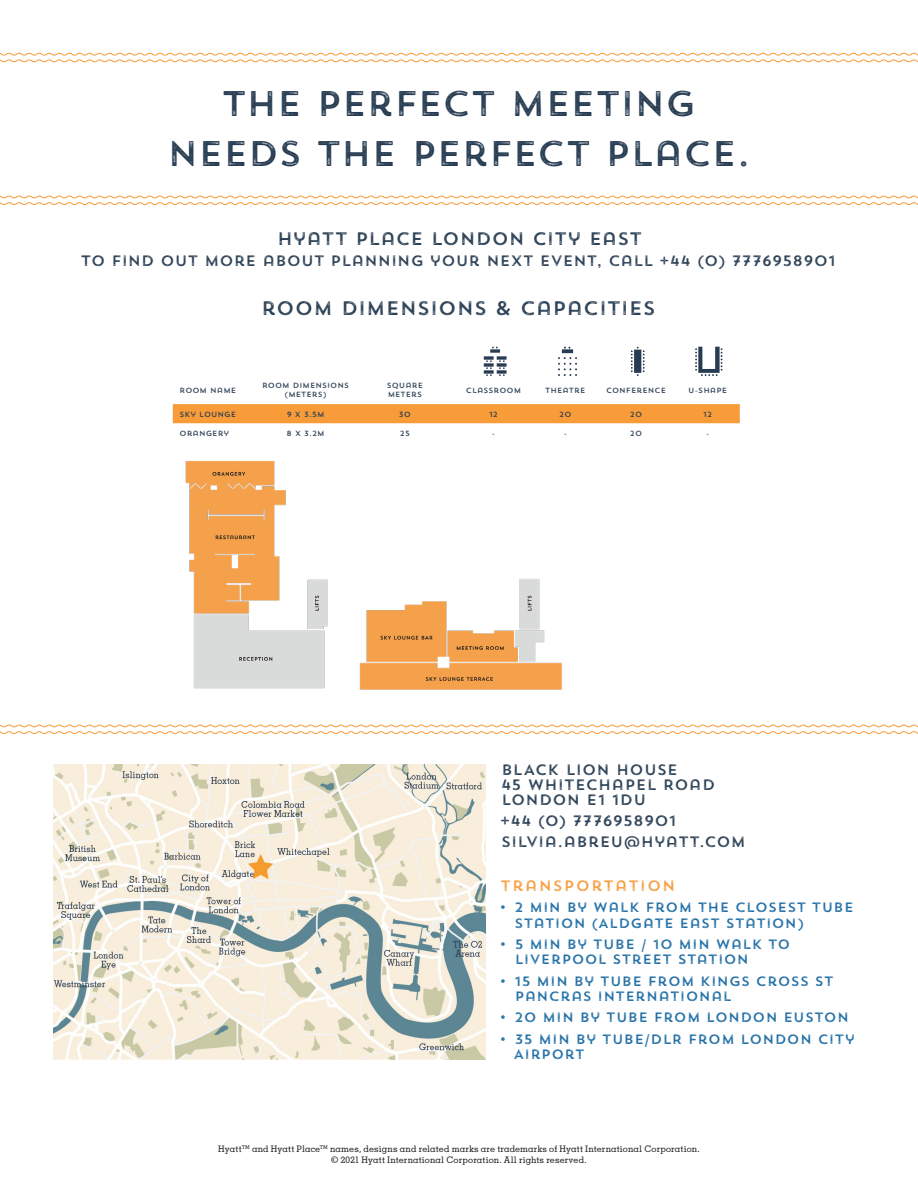
<style>
.page{position:relative;width:918px;height:1188px;background:#fff}
.page>*{position:absolute;margin:0;border:0;box-sizing:border-box;transform-origin:0 0}
.Page_Title__blue{font:35.55px "Trend Rh Sans One";letter-spacing:-.02em;color:#273c52}
.t1{font:19.5px "Trend Rh Sans One";letter-spacing:-.005em;color:#273c52}
.Property_Name_Transp{font:18px "Trend Rh Sans One";color:#273c52}
.Plan_Event_Phone{font:15px "Trend Rh Sans One";color:#273c52}
.Address_Phone_URL{font:15px/15px "Trend Rh Sans One";letter-spacing:.01em;color:#263d52}
.Address_Phone_URL-2{font:15px/21px "Trend Rh Sans One";color:#273c52}
.Subheads__orange{font:15px "Trend Rh Sans One";letter-spacing:.06em;color:#f89b39}
.t2{font:13.5px/15.8px "Trend Rh Sans One";letter-spacing:.015em;color:#1b6ba4}
.Copyright_Lingo__blu{font:500 9px "Memphis";letter-spacing:.01em;color:#231f20}
.t3{font:7.5px/9px "Trend Rh Sans One";color:#273c52}
</style>
<div class="page">
<svg style="left:0;top:724px;width:918px;height:10px"></svg>
<svg style="left:0;top:195px;width:918px;height:10px"></svg>
<svg style="left:0;top:52px;width:918px;height:11px"></svg>
<div style="left:173px;top:404px;width:567px;height:19px;background:#f89b39"></div>
<svg style="left:562px;top:349px;width:11px;height:4px"></svg>
<svg style="left:558px;top:357px;width:19px;height:19px"></svg>
<svg style="left:490px;top:349px;width:10px;height:4px"></svg>
<svg style="left:484px;top:356px;width:10px;height:4px"></svg>
<svg style="left:484px;top:363px;width:10px;height:4px"></svg>
<svg style="left:486px;top:360px;width:6px;height:16px"></svg>
<svg style="left:484px;top:370px;width:10px;height:4px"></svg>
<svg style="left:497px;top:356px;width:10px;height:4px"></svg>
<svg style="left:497px;top:363px;width:10px;height:4px"></svg>
<svg style="left:499px;top:360px;width:6px;height:16px"></svg>
<svg style="left:497px;top:370px;width:10px;height:4px"></svg>
<svg style="left:631px;top:347px;width:14px;height:29px"></svg>
<svg style="left:695px;top:347px;width:28px;height:29px"></svg>
<img style="left:54px;top:765px;width:432px;height:294px">
<img style="left:185px;top:461px;width:377px;height:229px">
<p class="Page_Title__blue" style="left:222px;top:81px;width:476px">THE PERFECT MEETING</p>
<p class="Page_Title__blue" style="left:167px;top:130px;width:585px">NEEDS THE PERFECT PLACE.</p>
<p class="Property_Name_Transp" style="left:277px;top:227px;width:367px">HYATT PLACE LONDON CITY EAST</p>
<p class="Plan_Event_Phone" style="left:81px;top:251px;width:757px">TO FIND OUT MORE ABOUT PLANNING YOUR NEXT EVENT, CALL +44 (0) 7776958901</p>
<p class="t3" style="left:180px;top:386px;width:58px">ROOM NAME</p>
<p class="t1" style="left:261px;top:296px;width:396px">ROOM DIMENSIONS &amp; CAPACITIES</p>
<p class="t3" style="left:262px;top:381px;width:89px">ROOM DIMENSIONS</p>
<p class="t3" style="left:284px;top:390px;width:44px">(METERS)</p>
<p class="t3" style="left:387px;top:381px;width:38px">SQUARE<br>METERS</p>
<p class="t3" style="left:466px;top:386px;width:57px">CLASSROOM</p>
<p class="t3" style="left:545px;top:386px;width:42px">THEATRE</p>
<p class="t3" style="left:606px;top:386px;width:61px">CONFERENCE</p>
<p class="t3" style="left:688px;top:386px;width:41px">U-SHAPE</p>
<p class="t3" style="left:180px;top:409px;width:58px">SKY LOUNGE</p>
<p class="t3" style="left:287px;top:409px;width:39px">9 X 3.5M</p>
<p class="t3" style="left:399px;top:409px;width:14px">30</p>
<p class="t3" style="left:489px;top:409px;width:11px">12</p>
<p class="t3" style="left:559px;top:409px;width:14px">20</p>
<p class="t3" style="left:630px;top:409px;width:14px">20</p>
<p class="t3" style="left:703px;top:409px;width:11px">12</p>
<p class="t3" style="left:180px;top:428px;width:51px">ORANGERY</p>
<p class="t3" style="left:287px;top:428px;width:40px">8 X 3.2M</p>
<p class="t3" style="left:400px;top:428px;width:12px">25</p>
<p class="t3" style="left:492px;top:428px;width:5px">-</p>
<p class="t3" style="left:563px;top:428px;width:5px">-</p>
<p class="t3" style="left:630px;top:428px;width:14px">20</p>
<p class="t3" style="left:706px;top:428px;width:5px">-</p>
<p class="Address_Phone_URL" style="left:501px;top:762px;width:216px">BLACK LION HOUSE<br>45 WHITECHAPEL ROAD<br>LONDON E1 1DU</p>
<p class="Address_Phone_URL-2" style="left:500px;top:810px;width:247px">+44 (0) 7776958901<br>SILVIA.ABREU@HYATT.COM</p>
<p class="Subheads__orange" style="left:501px;top:876px;width:177px">TRANSPORTATION</p>
<p class="t2" style="left:515px;top:899px;width:341px;text-indent:-15px">• 2 MIN BY WALK FROM THE CLOSEST TUBE<br>STATION (ALDGATE EAST STATION)</p>
<p class="t2" style="left:515px;top:936px;width:277px;text-indent:-15px">• 5 MIN BY TUBE / 10 MIN WALK TO<br>LIVERPOOL STREET STATION</p>
<p class="t2" style="left:515px;top:973px;width:320px;text-indent:-15px">• 15 MIN BY TUBE FROM KINGS CROSS ST<br>PANCRAS INTERNATIONAL</p>
<p class="t2" style="left:500px;top:1010px;width:351px">• 20 MIN BY TUBE FROM LONDON EUSTON</p>
<p class="t2" style="left:514px;top:1031px;width:343px;text-indent:-14px">• 35 MIN BY TUBE/DLR FROM LONDON CITY<br>AIRPORT</p>
<p class="Copyright_Lingo__blu" style="left:218px;top:1143px;width:483px">Hyatt<sup>TM</sup> and Hyatt Place<sup>TM</sup> names, designs and related marks are trademarks of Hyatt International Corporation.</p>
<p class="Copyright_Lingo__blu" style="left:331px;top:1154px;width:257px">© 2021 Hyatt International Corporation. All rights reserved.</p>
</div>
